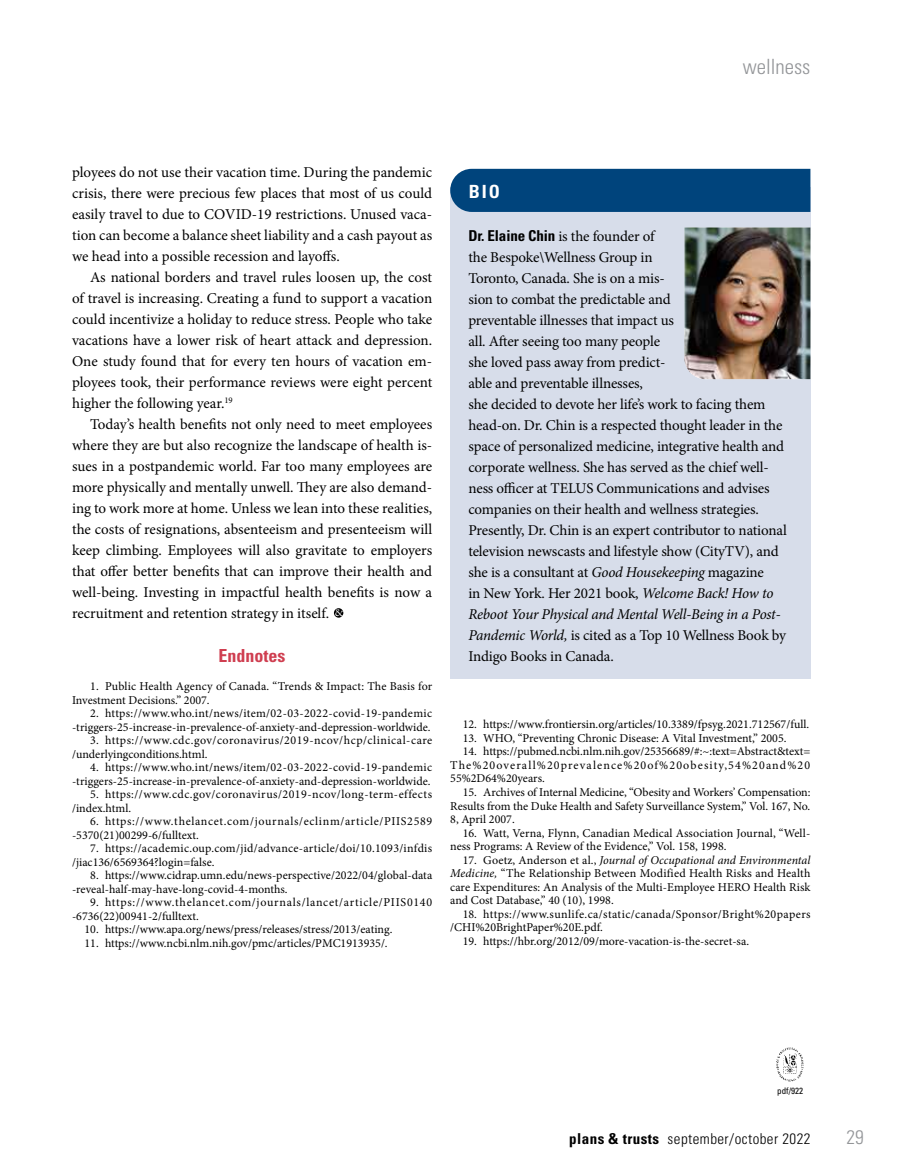
<style>
.page{position:relative;width:905px;height:1175px;background:#fff}
.page>*{position:absolute;margin:0;border:0;box-sizing:border-box;transform-origin:0 0}
.t1{font:300 condensed 21px "Univers LT Std";color:#939598}
.t2{font:300 condensed 19.5px "Univers LT Std";color:#939598}
.t3{font:700 condensed 18.15px "Univers LT Std";color:#fff}
.t4{font:700 condensed 18px "Univers LT Std";color:#cf3e50}
.t5{font:15px/21px "Minion Pro";letter-spacing:-.01em;color:#000;text-align:justify}
.t6{font:300 condensed 15px "Univers LT Std";letter-spacing:.03em;color:#000}
.t7{font:12px/13.5px "Minion Pro";letter-spacing:.005em;color:#000}
.t8{font:12px/13.5px "Minion Pro";letter-spacing:.025em;color:#000}
.t9{font:12px/13.5px "Minion Pro";letter-spacing:.03em;color:#000}
.t10{font:12px/13.5px "Minion Pro";letter-spacing:.05em;color:#000}
.t11{font:12px/13.5px "Minion Pro";letter-spacing:.055em;color:#000}
.t12{font:12px/13.5px "Minion Pro";letter-spacing:.035em;color:#000}
.t13{font:condensed 9px "Univers LT Std";color:#000}
.s1{font-family:"Sabon";font-size:9.9px;color:#fff}
.s2{font-family:"Univers LT Std";font-weight:700;font-stretch:condensed}
.s3{font-style:italic}
.s4{font-weight:700}
</style>
<div class="page">
<div style="left:334px;top:608px;width:9px;height:9px;background:#000;border-radius:50%"></div>
<div style="left:450px;top:188px;width:360px;height:491px;background:#d7ddea"></div>
<div style="left:450px;top:169px;width:360px;height:43px;background:#00447c"></div>
<div style="left:469px;top:185px;width:245px;height:17px;background:#00447c"></div>
<img style="left:684px;top:227px;width:126px;height:152px">
<img style="left:776px;top:1047px;width:27px;height:35px">
<h1 class="t1" style="left:742px;top:54px;width:69px">wellness</h1>
<p class="t5" style="left:72px;top:162px;width:362px">ployees do not use their vacation time. During the pandemic crisis, there were precious few places that most of us could easily travel to due to COVID-19 restrictions. Unused vaca&shy;tion can become a balance sheet liability and a cash payout as we head into a possible recession and layoffs.</p>
<p class="t5" style="left:72px;top:267px;width:362px;text-indent:18px">As national borders and travel rules loosen up, the cost of travel is increasing. Creating a fund to support a vacation could incentivize a holiday to reduce stress. People who take vacations have a lower risk of heart attack and depression.<br>One study found that for every ten hours of vacation em&shy;ployees took, their performance reviews were eight percent higher the following year.<sup>19</sup></p>
<p class="t5" style="left:72px;top:414px;width:362px;text-indent:18px">Today’s health benefits not only need to meet employees where they are but also recognize the landscape of health is&shy;sues in a postpandemic world. Far too many employees are more physically and mentally unwell. They are also demand&shy;ing to work more at home. Unless we lean into these realities, the costs of resignations, absenteeism and presenteeism will keep climbing. Employees will also gravitate to employers that offer better benefits that can improve their health and well-being. Investing in impactful health benefits is now a recruitment and retention strategy in itself. <span class="s1">&amp;</span></p>
<p class="t4" style="left:219px;top:644px;width:68px">Endnotes</p>
<p class="t7" style="left:72px;top:679px;width:362px;text-indent:18px">1. Public Health Agency of Canada. “Trends &amp; Impact: The Basis for<br>Investment Decisions.” 2007.</p>
<p class="t7" style="left:72px;top:706px;width:361px;text-align:right">2. https://www.who.int/news/item/02-03-2022-covid-19-pandemic -triggers-25-increase-in-prevalence-of-anxiety-and-depression-worldwide.</p>
<p class="t9" style="left:72px;top:733px;width:362px;text-indent:18px">3. https://www.cdc.gov/coronavirus/2019-ncov/hcp/clinical-care /underlyingconditions.html.</p>
<p class="t7" style="left:72px;top:760px;width:361px;text-align:right">4. https://www.who.int/news/item/02-03-2022-covid-19-pandemic -triggers-25-increase-in-prevalence-of-anxiety-and-depression-worldwide.</p>
<p class="t12" style="left:72px;top:787px;width:361px;text-indent:18px">5. https://www.cdc.gov/coronavirus/2019-ncov/long-term-effects /index.html.</p>
<p class="t10" style="left:72px;top:814px;width:362px;text-indent:18px">6. https://www.thelancet.com/journals/eclinm/article/PIIS2589 -5370(21)00299-6/fulltext.</p>
<p class="t7" style="left:72px;top:841px;width:361px;text-indent:18px">7. https://academic.oup.com/jid/advance-article/doi/10.1093/infdis /jiac136/6569364?login=false.</p>
<p class="t7" style="left:72px;top:868px;width:362px;text-indent:18px">8. https://www.cidrap.umn.edu/news-perspective/2022/04/global-data -reveal-half-may-have-long-covid-4-months.</p>
<p class="t11" style="left:72px;top:895px;width:361px;text-indent:18px">9. https://www.thelancet.com/journals/lancet/article/PIIS0140 -6736(22)00941-2/fulltext.</p>
<p class="t7" style="left:84px;top:922px;width:309px">10. https://www.apa.org/news/press/releases/stress/2013/eating.</p>
<p class="t7" style="left:84px;top:936px;width:305px">11. https://www.ncbi.nlm.nih.gov/pmc/articles/PMC1913935/.</p>
<p class="t3" style="left:469px;top:180px;width:32px">BIO</p>
<p class="t5" style="left:468px;top:226px;width:320px;text-align:left"><span class="s2">Dr. Elaine Chin</span> is the founder of<br>the Bespoke\Wellness Group in<br>Toronto, Canada. She is on a mis-<br>sion to combat the predictable and<br>preventable illnesses that impact us<br>all. After seeing too many people<br>she loved pass away from predict-<br>able and preventable illnesses,<br>she decided to devote her life’s work to facing them head-on. Dr. Chin is a respected thought leader in the space of personalized medicine, integrative health and corporate wellness. She has served as the chief well&shy;ness officer at TELUS Communications and advises companies on their health and wellness strategies.<br>Presently, Dr. Chin is an expert contributor to national television newscasts and lifestyle show (CityTV), and she is a consultant at <span class="s3">Good Housekeeping</span> magazine<br>in New York. Her 2021 book, <span class="s3">Welcome Back! How to Reboot Your Physical and Mental Well-Being in a Post-Pandemic World,</span> is cited as a Top 10 Wellness Book by Indigo Books in Canada.</p>
<p class="t7" style="left:462px;top:718px;width:348px">12. https://www.frontiersin.org/articles/10.3389/fpsyg.2021.712567/full.</p>
<p class="t7" style="left:462px;top:731px;width:325px">13. WHO, “Preventing Chronic Disease: A Vital Investment,” 2005.</p>
<p class="t7" style="left:450px;top:745px;width:361px;text-align:justify;text-indent:12px">14. https://pubmed.ncbi.nlm.nih.gov/25356689/#:~:text=Abstract&amp;text= The%20overall%20prevalence%20of%20obesity,54%20and%20<br>55%2D64%20years.</p>
<p class="t7" style="left:450px;top:785px;width:362px;text-align:justify;text-indent:12px">15. Archives of Internal Medicine, “Obesity and Workers’ Compensation:<br>Results from the Duke Health and Safety Surveillance System,” Vol. 167, No.<br>8, April 2007.</p>
<p class="t7" style="left:450px;top:826px;width:361px;text-indent:12px">16. Watt, Verna, Flynn, Canadian Medical Association Journal, “Well&shy;ness Programs: A Review of the Evidence,” Vol. 158, 1998.</p>
<p class="t7" style="left:450px;top:853px;width:362px;text-align:justify;text-indent:12px">17. Goetz, Anderson et al., <span class="s3">Journal of Occupational and Environmental Medicine,</span> “The Relationship Between Modified Health Risks and Health care Expenditures: An Analysis of the Multi-Employee HERO Health Risk and Cost Database,” 40 (10), 1998.</p>
<p class="t8" style="left:450px;top:907px;width:362px;text-indent:12px">18. https://www.sunlife.ca/static/canada/Sponsor/Bright%20papers /CHI%20BrightPaper%20E.pdf.</p>
<p class="t7" style="left:462px;top:934px;width:288px">19. https://hbr.org/2012/09/more-vacation-is-the-secret-sa.</p>
<p class="t13" style="left:777px;top:1085px;width:27px">pdf/922</p>
<p class="t6" style="left:569px;top:1129px;width:243px"><span class="s4">plans &amp; trusts</span> september/october 2022</p>
<h2 class="t2" style="left:846px;top:1125px;width:19px">29</h2>
</div>
